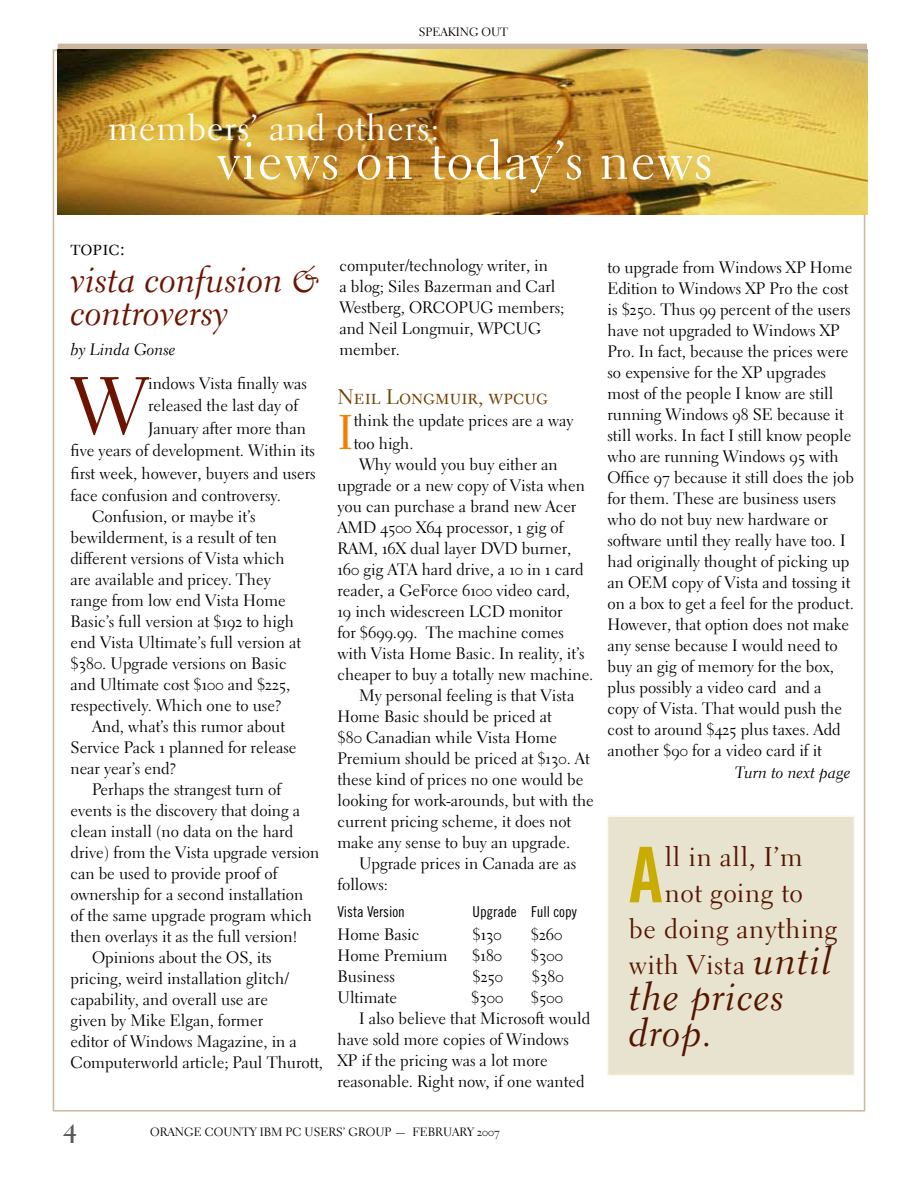
<style>
.page{position:relative;width:918px;height:1188px;background:#fff}
.page>*{position:absolute;margin:0;border:0;box-sizing:border-box;transform-origin:0 0}
.t1{font:80.55px "Electra LH Regular Os F";color:#6c1400}
.t2{font:76.8px "Trade Gothic LT Bold Cond Twenty";color:#c8ac01}
.t3{font:54px "Electra LH Regular Os F";letter-spacing:.025em;color:#fff}
.t4{font:48.6px "Electra LH Regular Os F";color:#f18000}
.t5{font:39px/36px "Electra LH Cursive Os F";letter-spacing:.025em;color:#541400}
.t6{font:36px/33px "Electra LH Cursive Os F";color:#6c1400}
.t7{font:36px "Electra LH Regular Os F";letter-spacing:.025em;color:#fff}
.t8{font:27px/36px "Electra LH Regular Os F";letter-spacing:.025em;color:#541400;text-align:center}
.t9{font:21px "Electra LH Regular SC";color:#6e3f00}
.t10{font:21px "Electra LH Regular SC";color:#000}
.t11{font:16.5px/21px "Electra LH Regular Os F";color:#000}
.t12{font:16.5px "Electra LH Cursive Os F";color:#000}
.t13{font:15px "Trade Gothic LT Cond Eighteen";color:#000}
.t14{font:12px "Electra LH Regular Os F";color:#000}
.s1{font-family:"Electra LH Cursive Os F";font-size:39px}
</style>
<div class="page">
<div style="left:608px;top:816px;width:246px;height:259px;background:#e7e3ce"></div>
<div style="left:607px;top:815px;width:248px;height:261px;border:2px solid #eee9a6"></div>
<div style="left:58px;top:44px;width:809px;height:6px;background:#ccb69d"></div>
<img style="left:57px;top:50px;width:810px;height:164px">
<p class="t14" style="left:419px;top:25px;width:91px">SPEAKING OUT</p>
<h3 class="t7" style="left:108px;top:106px;width:333px">members’ and others:</h3>
<h3 class="t3" style="left:217px;top:127px;width:497px">views on today’s news</h3>
<p class="t10" style="left:70px;top:235px;width:56px">topic:</p>
<h3 class="t6" style="left:70px;top:263px;width:251px">vista confusion &amp; controversy</h3>
<p class="t12" style="left:70px;top:340px;width:107px">by Linda Gonse</p>
<h1 class="t1" style="left:70px;top:357px;width:79px">W</h1>
<p class="t11" style="left:148px;top:373px;width:160px">indows Vista finally was</p>
<p class="t11" style="left:148px;top:395px;width:152px">released the last day of</p>
<p class="t11" style="left:148px;top:418px;width:159px">January after more than</p>
<p class="t11" style="left:70px;top:440px;width:246px">five years of development. Within its</p>
<p class="t11" style="left:70px;top:463px;width:247px">first week, however, buyers and users</p>
<p class="t11" style="left:70px;top:485px;width:212px">face confusion and controversy.</p>
<p class="t11" style="left:70px;top:506px;width:232px;text-indent:22px">Confusion, or maybe it’s bewilderment, is a result of ten different versions of Vista which are available and pricey. They range from low end Vista Home<br>Basic’s full version at $192 to high end Vista Ultimate’s full version at $380. Upgrade versions on Basic and Ultimate cost $100 and $225, respectively. Which one to use?</p>
<p class="t11" style="left:70px;top:716px;width:227px;text-indent:22px">And, what’s this rumor about<br>Service Pack 1 planned for release near year’s end?</p>
<p class="t11" style="left:92px;top:779px;width:190px">Perhaps the strangest turn of</p>
<p class="t11" style="left:70px;top:800px;width:231px">events is the discovery that doing a</p>
<p class="t11" style="left:70px;top:821px;width:224px">clean install (no data on the hard</p>
<p class="t11" style="left:70px;top:842px;width:250px">drive) from the Vista upgrade version</p>
<p class="t11" style="left:70px;top:863px;width:208px">can be used to provide proof of</p>
<p class="t11" style="left:70px;top:884px;width:234px">ownership for a second installation</p>
<p class="t11" style="left:70px;top:905px;width:243px">of the same upgrade program which</p>
<p class="t11" style="left:70px;top:926px;width:228px">then overlays it as the full version!</p>
<p class="t11" style="left:92px;top:947px;width:181px">Opinions about the OS, its</p>
<p class="t11" style="left:70px;top:968px;width:220px">pricing, weird installation glitch/</p>
<p class="t11" style="left:70px;top:989px;width:199px">capability, and overall use are</p>
<p class="t11" style="left:70px;top:1010px;width:194px">given by Mike Elgan, former</p>
<p class="t11" style="left:70px;top:1031px;width:228px">editor of Windows Magazine, in a</p>
<p class="t11" style="left:70px;top:1052px;width:254px">Computerworld article; Paul Thurott,</p>
<p class="t11" style="left:339px;top:255px;width:226px">computer/technology writer, in<br>a blog; Siles Bazerman and Carl<br>Westberg, ORCOPUG members; and Neil Longmuir, WPCUG member.</p>
<p class="t9" style="left:338px;top:384px;width:212px">Neil Longmuir, wpcug</p>
<h3 class="t4" style="left:338px;top:402px;width:18px">I</h3>
<p class="t11" style="left:354px;top:410px;width:221px;line-height:22.5px">think the update prices are a way too high.</p>
<p class="t11" style="left:359px;top:454px;width:200px">Why would you buy either an</p>
<p class="t11" style="left:338px;top:475px;width:249px">upgrade or a new copy of Vista when</p>
<p class="t11" style="left:338px;top:496px;width:240px">you can purchase a brand new Acer</p>
<p class="t11" style="left:338px;top:517px;width:227px">AMD 4500 X64 processor, 1 gig of</p>
<p class="t11" style="left:338px;top:538px;width:235px">RAM, 16X dual layer DVD burner,</p>
<p class="t11" style="left:338px;top:559px;width:248px">160 gig ATA hard drive, a 10 in 1 card</p>
<p class="t11" style="left:338px;top:580px;width:234px">reader, a GeForce 6100 video card,</p>
<p class="t11" style="left:338px;top:601px;width:227px">19 inch widescreen LCD monitor</p>
<p class="t11" style="left:338px;top:622px;width:228px">for $699.99. The machine comes</p>
<p class="t11" style="left:338px;top:643px;width:249px">with Vista Home Basic. In reality, it’s</p>
<p class="t11" style="left:338px;top:664px;width:257px">cheaper to buy a totally new machine.</p>
<p class="t11" style="left:359px;top:685px;width:217px">My personal feeling is that Vista</p>
<p class="t11" style="left:338px;top:706px;width:216px">Home Basic should be priced at</p>
<p class="t11" style="left:338px;top:727px;width:221px">$80 Canadian while Vista Home</p>
<p class="t11" style="left:338px;top:748px;width:254px">Premium should be priced at $130. At</p>
<p class="t11" style="left:338px;top:769px;width:247px">these kind of prices no one would be</p>
<p class="t11" style="left:338px;top:790px;width:258px">looking for work-arounds, but with the</p>
<p class="t11" style="left:338px;top:811px;width:235px">current pricing scheme, it does not</p>
<p class="t11" style="left:338px;top:832px;width:234px">make any sense to buy an upgrade.</p>
<p class="t11" style="left:359px;top:853px;width:219px">Upgrade prices in Canada are as</p>
<p class="t11" style="left:338px;top:874px;width:52px">follows:</p>
<p class="t13" style="left:338px;top:902px;width:69px">Vista Version</p>
<p class="t13" style="left:472px;top:902px;width:106px">Upgrade Full copy</p>
<p class="t11" style="left:338px;top:924px;width:84px">Home Basic</p>
<p class="t11" style="left:473px;top:924px;width:31px">$130</p>
<p class="t11" style="left:531px;top:924px;width:33px">$260</p>
<p class="t11" style="left:338px;top:945px;width:112px">Home Premium</p>
<p class="t11" style="left:472px;top:945px;width:31px">$180</p>
<p class="t11" style="left:531px;top:945px;width:34px">$300</p>
<p class="t11" style="left:338px;top:966px;width:59px">Business</p>
<p class="t11" style="left:473px;top:966px;width:32px">$250</p>
<p class="t11" style="left:532px;top:966px;width:33px">$380</p>
<p class="t11" style="left:338px;top:987px;width:61px">Ultimate</p>
<p class="t11" style="left:471px;top:987px;width:34px">$300</p>
<p class="t11" style="left:531px;top:987px;width:34px">$500</p>
<p class="t11" style="left:359px;top:1008px;width:233px">I also believe that Microsoft would</p>
<p class="t11" style="left:338px;top:1029px;width:233px">have sold more copies of Windows</p>
<p class="t11" style="left:338px;top:1050px;width:212px">XP if the pricing was a lot more</p>
<p class="t11" style="left:338px;top:1071px;width:249px">reasonable. Right now, if one wanted</p>
<p class="t14" style="left:150px;top:1125px;width:351px">ORANGE COUNTY IBM PC USERS’ GROUP — FEBRUARY 2007</p>
<p class="t11" style="left:608px;top:257px;width:248px">to upgrade from Windows XP Home Edition to Windows XP Pro the cost is $250. Thus 99 percent of the users have not upgraded to Windows XP Pro. In fact, because the prices were so expensive for the XP upgrades most of the people I know are still running Windows 98 SE because it still works. In fact I still know people who are running Windows 95 with Office 97 because it still does the job for them. These are business users who do not buy new hardware or software until they really have too. I had originally thought of picking up an OEM copy of Vista and tossing it on a box to get a feel for the product.<br>However, that option does not make any sense because I would need to buy an gig of memory for the box, plus possibly a video card and a copy of Vista. That would push the cost to around $425 plus taxes. Add another $90 for a video card if it</p>
<p class="t12" style="left:735px;top:763px;width:117px">Turn to next page</p>
<h3 class="t8" style="left:629px;top:839px;width:210px">ll in all, I’m<br>not going to<br>be doing anything with Vista <span class="s1">until</span></h3>
<h3 class="t5" style="left:629px;top:979px;width:156px">the prices drop.</h3>
<h2 class="t2" style="left:629px;top:828px;width:36px">A</h2>
</div>
